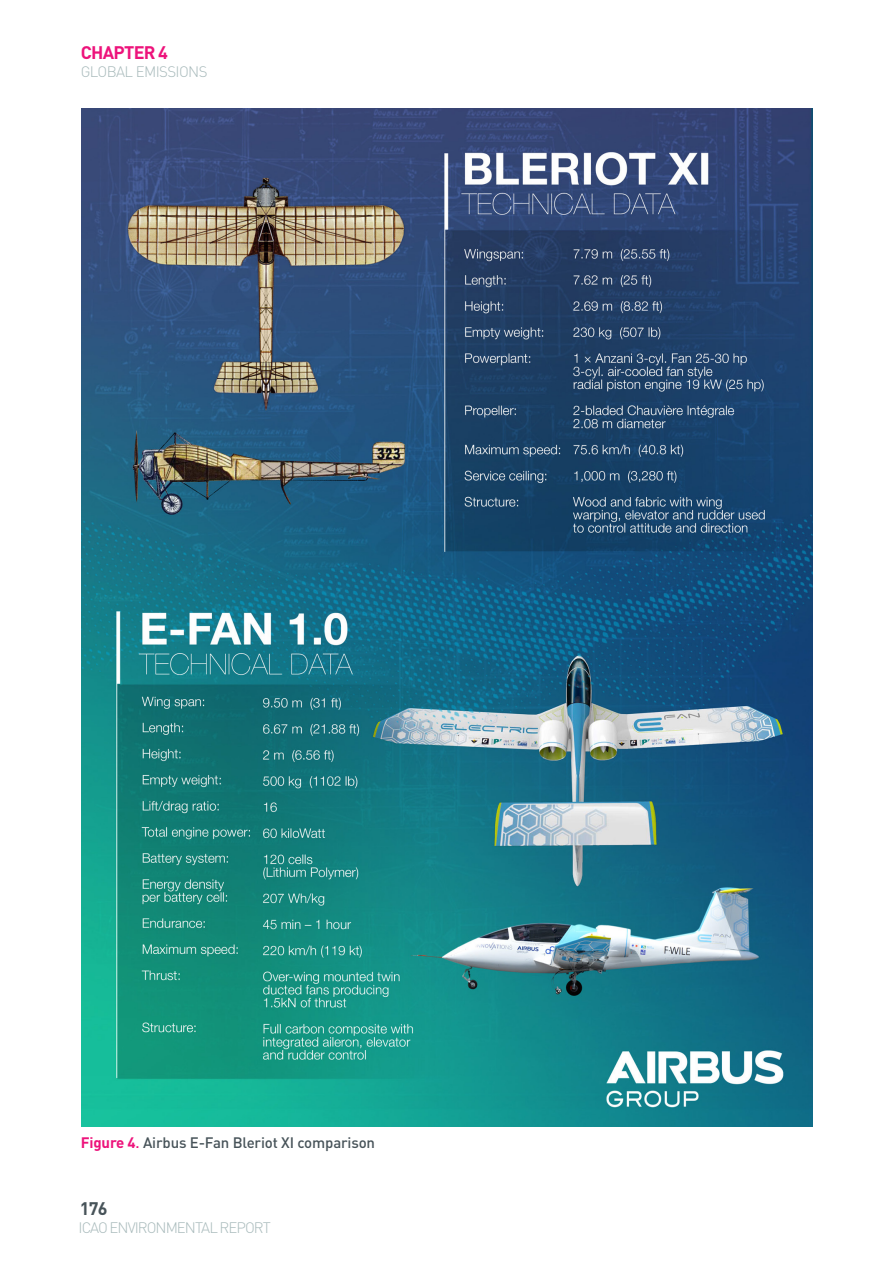
<style>
.page{position:relative;width:893px;height:1263px;background:#fff}
.page>*{position:absolute;margin:0;border:0;box-sizing:border-box;transform-origin:0 0}
.t1{font:700 18px "DIN Pro";letter-spacing:-.04em;color:#ed137b}
.t2{font:700 18px "DIN Pro";color:#475359}
.t3{font:500 15px "DIN Pro";letter-spacing:-.01em;color:#475359}
.t4{font:300 15px "DIN Pro";letter-spacing:-.065em;color:#a8babb}
.t5{font:300 15px "DIN Pro";letter-spacing:-.04em;color:#a8babb}
.s1{font-weight:700;color:#ed137b}
.s2{color:#ed137b}
</style>
<div class="page">
<img style="left:81px;top:108px;width:732px;height:1018px">
<p class="t1" style="left:81px;top:40px;width:89px">CHAPTER 4</p>
<p class="t5" style="left:81px;top:61px;width:128px">GLOBAL EMISSIONS</p>
<p class="t3" style="left:81px;top:1132px;width:296px"><span class="s1">Figure 4</span><span class="s2">.</span> Airbus E-Fan Bleriot XI comparison</p>
<p class="t2" style="left:80px;top:1196px;width:29px">176</p>
<p class="t4" style="left:79px;top:1218px;width:194px">ICAO ENVIRONMENTAL REPORT</p>
</div>
